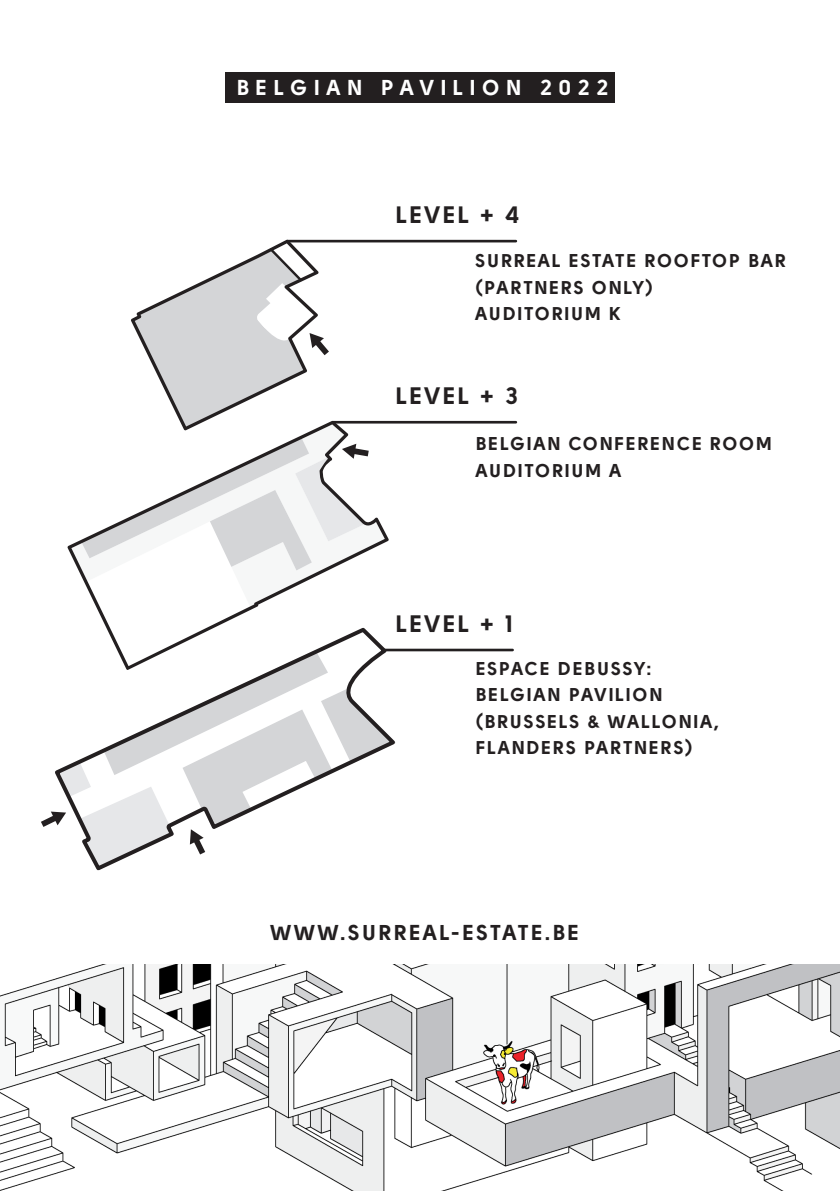
<style>
.page{position:relative;width:840px;height:1191px;background:#fff}
.page>*{position:absolute;margin:0;border:0;box-sizing:border-box;transform-origin:0 0}
.t1{font:23.8px "Solomon Sans Bold";letter-spacing:.09em;color:#231f20}
.t2{font:21.4px "Solomon Sans Bold";letter-spacing:.11em;color:#231f20}
.t3{font:21.4px "Solomon Sans Bold";letter-spacing:.3em;color:#fff}
.t4{font:18.4px/26.4px "Solomon Sans Bold";letter-spacing:.09em;color:#231f20}
</style>
<div class="page">
<div style="left:225px;top:72px;width:389px;height:30px;background:#231f20"></div>
<hr style="left:384px;top:648px;width:128px;height:3px;background:#231f20">
<hr style="left:287px;top:240px;width:228px;height:2px;background:#231f20">
<svg style="left:41px;top:651px;width:354px;height:219px"></svg>
<svg style="left:131px;top:240px;width:198px;height:181px"></svg>
<svg style="left:67px;top:421px;width:321px;height:249px"></svg>
<hr style="left:333px;top:421px;width:182px;height:2px;background:#231f20">
<svg style="left:81px;top:437px;width:287px;height:133px"></svg>
<img style="left:0;top:964px;width:839px;height:227px">
<p class="t3" style="left:236px;top:75px;width:373px">BELGIAN PAVILION 2022</p>
<p class="t1" style="left:395px;top:200px;width:125px">LEVEL + 4</p>
<p class="t4" style="left:475px;top:248px;width:312px">SURREAL ESTATE ROOFTOP BAR</p>
<p class="t4" style="left:475px;top:274px;width:179px">(PARTNERS ONLY)</p>
<p class="t4" style="left:475px;top:300px;width:147px">AUDITORIUM K</p>
<p class="t1" style="left:395px;top:381px;width:124px">LEVEL + 3</p>
<p class="t4" style="left:475px;top:430px;width:298px">BELGIAN CONFERENCE ROOM</p>
<p class="t4" style="left:475px;top:457px;width:147px">AUDITORIUM A</p>
<p class="t1" style="left:395px;top:609px;width:119px">LEVEL + 1</p>
<p class="t4" style="left:475px;top:655px;width:177px">ESPACE DEBUSSY:</p>
<p class="t4" style="left:475px;top:681px;width:189px">BELGIAN PAVILION</p>
<p class="t4" style="left:475px;top:708px;width:244px">(BRUSSELS &amp; WALLONIA,<br>FLANDERS PARTNERS)</p>
<p class="t2" style="left:270px;top:919px;width:310px">WWW.SURREAL-ESTATE.BE</p>
</div>
